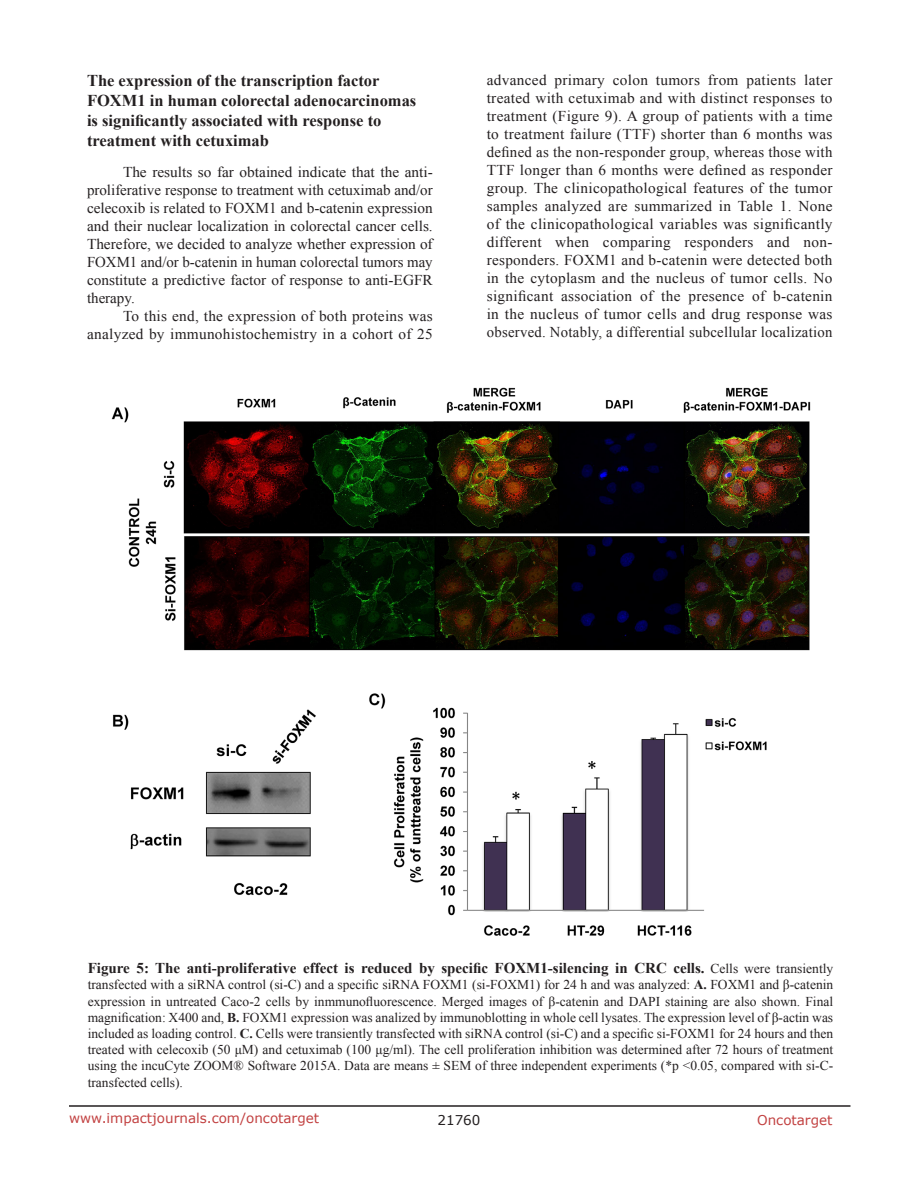
<style>
.page{position:relative;width:918px;height:1188px;background:#fff}
.page>*{position:absolute;margin:0;border:0;box-sizing:border-box;transform-origin:0 0}
.SubHeading{font:700 16.5px/19.8px "Times New Roman";color:#231f20}
.BodyText{font:15px/18px "Times New Roman";letter-spacing:.02em;color:#231f20;text-align:justify}
.figuretext{font:700 15px "Times New Roman";color:#231f20}
.figuretext-2{font:13.5px/16.2px "Times New Roman";color:#231f20;text-align:justify}
.t1{font:13.5px "Verdana";color:#c24141}
.t2{font:13.5px "Verdana";color:#231f20}
.s1{font-weight:400;font-size:13.5px}
.s2{font-weight:700}
</style>
<div class="page">
<hr style="left:69px;top:1105px;width:781px;height:2px;background:#231f20">
<img style="left:111px;top:387px;width:700px;height:549px">
<p class="SubHeading" style="left:87px;top:70px;width:331px">The expression of the transcription factor FOXM1 in human colorectal adenocarcinomas is significantly associated with response to treatment with cetuximab</p>
<p class="BodyText" style="left:87px;top:163px;width:347px;text-indent:36px">The results so far obtained indicate that the anti&shy;proliferative response to treatment with cetuximab and/or celecoxib is related to FOXM1 and b-catenin expression and their nuclear localization in colorectal cancer cells.<br>Therefore, we decided to analyze whether expression of FOXM1 and/or b-catenin in human colorectal tumors may constitute a predictive factor of response to anti-EGFR therapy.</p>
<p class="BodyText" style="left:87px;top:307px;width:347px;text-align:right">To this end, the expression of both proteins was analyzed by immunohistochemistry in a cohort of 25</p>
<p class="BodyText" style="left:487px;top:71px;width:347px">advanced primary colon tumors from patients later treated with cetuximab and with distinct responses to treatment (Figure 9). A group of patients with a time to treatment failure (TTF) shorter than 6 months was defined as the non-responder group, whereas those with TTF longer than 6 months were defined as responder group. The clinicopathological features of the tumor samples analyzed are summarized in Table 1. None of the clinicopathological variables was significantly different when comparing responders and non&shy;responders. FOXM1 and b-catenin were detected both in the cytoplasm and the nucleus of tumor cells. No significant association of the presence of b-catenin in the nucleus of tumor cells and drug response was observed. Notably, a differential subcellular localization</p>
<p class="figuretext" style="left:88px;top:958px;width:747px">Figure 5: The anti-proliferative effect is reduced by specific FOXM1-silencing in CRC cells. <span class="s1">Cells were transiently</span></p>
<p class="figuretext-2" style="left:88px;top:977px;width:747px">transfected with a siRNA control (si-C) and a specific siRNA FOXM1 (si-FOXM1) for 24 h and was analyzed: <span class="s2">A.</span> FOXM1 and β-catenin expression in untreated Caco-2 cells by inmmunofluorescence. Merged images of β-catenin and DAPI staining are also shown. Final magnification: X400 and, <span class="s2">B.</span> FOXM1 expression was analized by immunoblotting in whole cell lysates. The expression level of β-actin was included as loading control. <span class="s2">C.</span> Cells were transiently transfected with siRNA control (si-C) and a specific si-FOXM1 for 24 hours and then treated with celecoxib (50 μM) and cetuximab (100 μg/ml). The cell proliferation inhibition was determined after 72 hours of treatment using the incuCyte ZOOM® Software 2015A. Data are means ± SEM of three independent experiments (*p &lt;0.05, compared with si-C&shy;transfected cells).</p>
<p class="t1" style="left:69px;top:1109px;width:252px">www.impactjournals.com/oncotarget</p>
<p class="t2" style="left:438px;top:1111px;width:44px">21760</p>
<p class="t1" style="left:757px;top:1111px;width:77px">Oncotarget</p>
</div>
